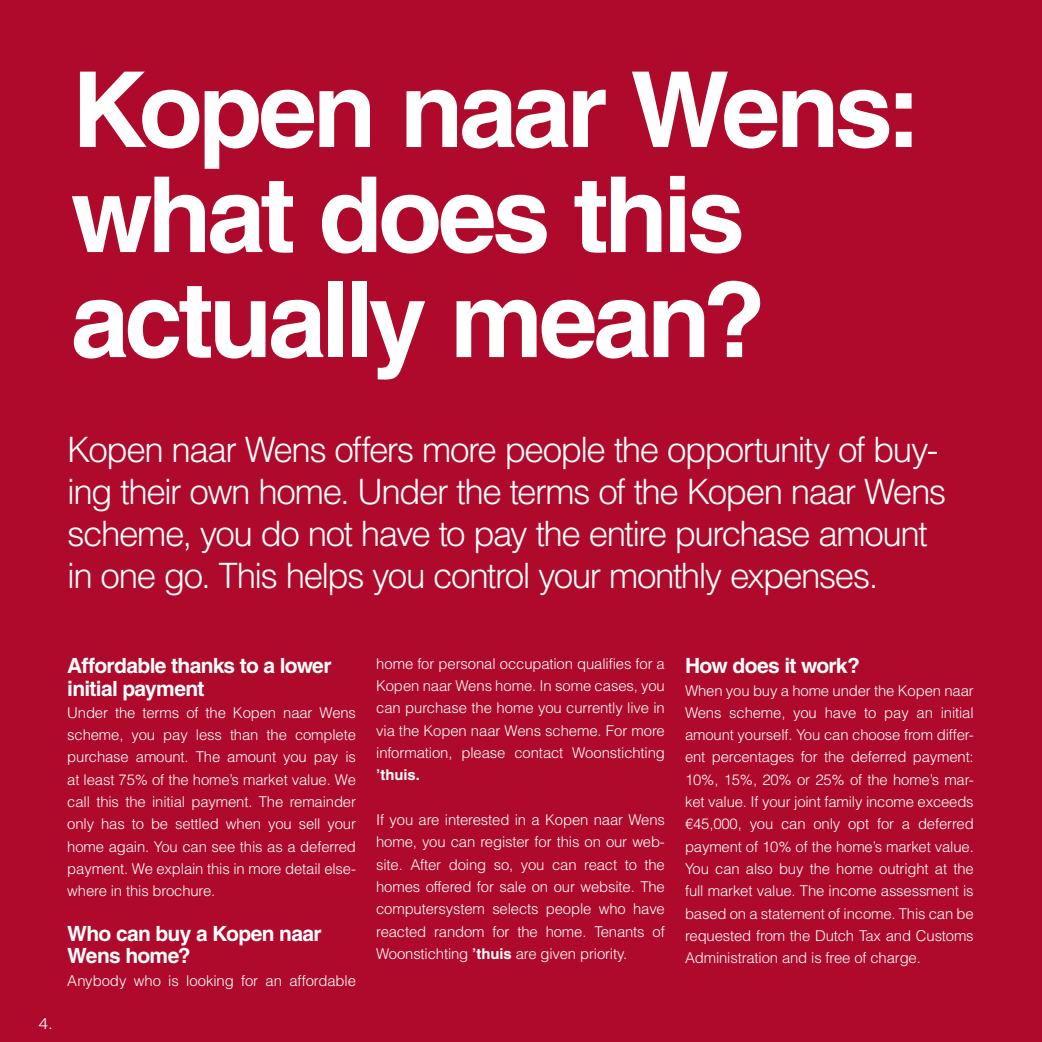
<style>
.page{position:relative;width:1042px;height:1042px;background:#af0a2b}
.page>*{position:absolute;margin:0;border:0;box-sizing:border-box;transform-origin:0 0}
.t1{font:700 105px/105px "Helvetica LT Std";letter-spacing:-.045em;color:#fff}
.t2{font:300 35px/42px "Helvetica LT Std";letter-spacing:-.045em;color:#fff}
.t3{font:700 21px/22.2px "Helvetica LT Std";letter-spacing:-.03em;color:#fff}
.t4{font:300 15.75px "Helvetica LT Std";color:#fff;scale:1.12 1}
.t5{font:300 14.88px/22.4px "Helvetica LT Std";letter-spacing:-.01em;color:#fff;text-align:justify}
.t6{font:700 14.88px "Helvetica LT Std";letter-spacing:-.005em;color:#fff}
.s1{font-weight:700}
</style>
<div class="page">
<h1 class="t1" style="left:71px;top:56px;width:852px">Kopen naar Wens: what does this actually mean?</h1>
<h2 class="t2" style="left:67px;top:428px;width:880px">Kopen naar Wens offers more people the opportunity of buy&shy;ing their own home. Under the terms of the Kopen naar Wens scheme, you do not have to pay the entire purchase amount in one go. This helps you control your monthly expenses.</h2>
<p class="t4" style="left:38px;top:1014px;width:15px">4.</p>
<h3 class="t3" style="left:67px;top:654px;width:266px">Affordable thanks to a lower initial payment</h3>
<p class="t5" style="left:67px;top:701px;width:290px">Under the terms of the Kopen naar Wens scheme, you pay less than the complete purchase amount. The amount you pay is at least 75% of the home’s market value. We call this the initial payment. The remainder only has to be settled when you sell your home again. You can see this as a deferred payment. We explain this in more detail else&shy;where in this brochure.</p>
<h3 class="t3" style="left:67px;top:922px;width:256px">Who can buy a Kopen naar<br>Wens home?</h3>
<p class="t5" style="left:67px;top:969px;width:290px">Anybody who is looking for an affordable</p>
<p class="t5" style="left:376px;top:652px;width:290px">home for personal occupation qualifies for a Kopen naar Wens home. In some cases, you can purchase the home you currently live in via the Kopen naar Wens scheme. For more information, please contact Woonstichting</p>
<p class="t6" style="left:376px;top:766px;width:45px">’thuis.</p>
<p class="t5" style="left:376px;top:808px;width:290px">If you are interested in a Kopen naar Wens home, you can register for this on our web&shy;site. After doing so, you can react to the homes offered for sale on our website. The computersystem selects people who have reacted random for the home. Tenants of Woonstichting <span class="s1">’thuis</span> are given priority.</p>
<h3 class="t3" style="left:685px;top:654px;width:176px">How does it work?</h3>
<p class="t5" style="left:685px;top:679px;width:290px">When you buy a home under the Kopen naar Wens scheme, you have to pay an initial amount yourself. You can choose from differ&shy;ent percentages for the deferred payment:<br>10%, 15%, 20% or 25% of the home’s mar&shy;ket value. If your joint family income exceeds €45,000, you can only opt for a deferred payment of 10% of the home’s market value.<br>You can also buy the home outright at the full market value. The income assessment is based on a statement of income. This can be requested from the Dutch Tax and Customs Administration and is free of charge.</p>
</div>
